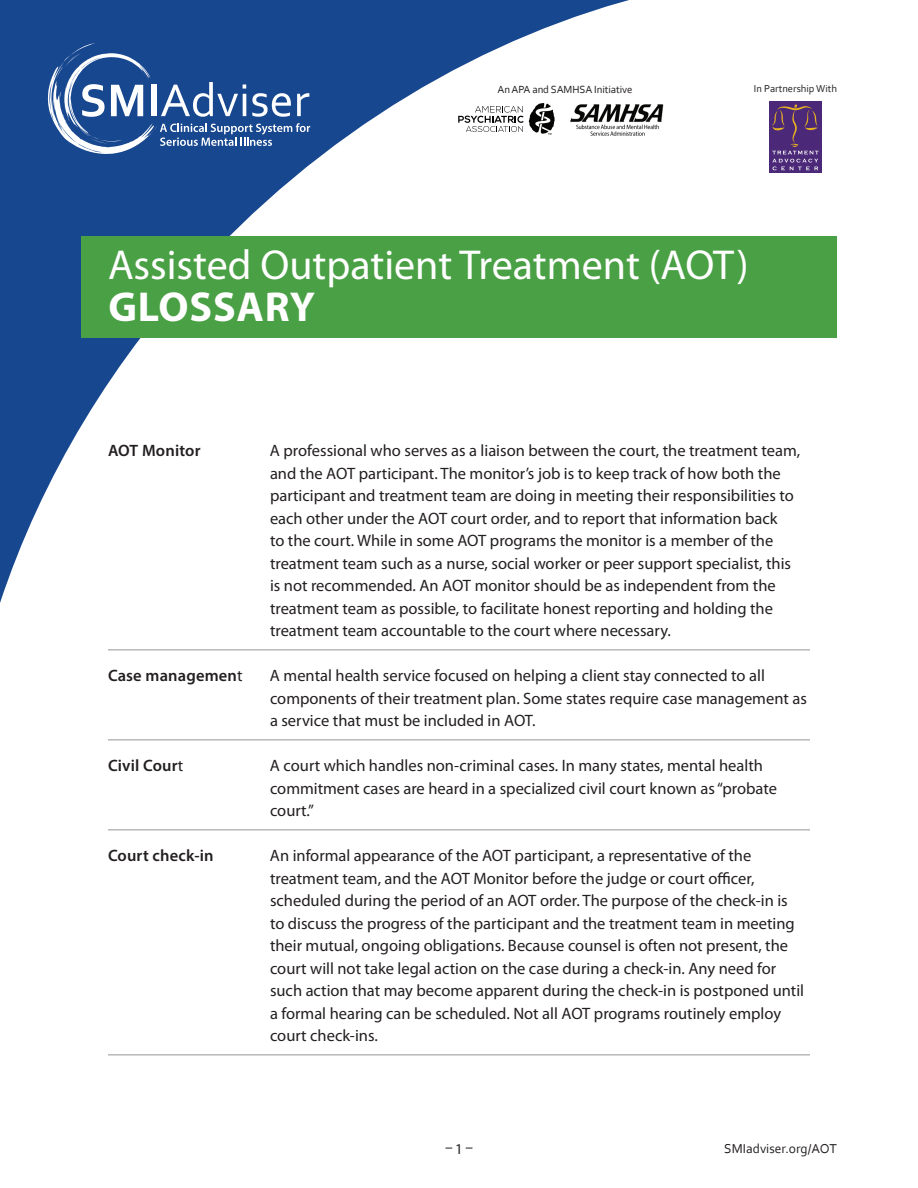
<style>
.page{position:relative;width:918px;height:1188px;background:#fff}
.page>*{position:absolute;margin:0;border:0;box-sizing:border-box;transform-origin:0 0}
.t1{font:42px/42px "Myriad Pro";color:#fff}
.glossary{font:16.5px/22.5px "Myriad Pro";color:#231f20}
.glossary-2{font:600 16.5px "Myriad Pro";letter-spacing:.01em;color:#231f20}
.t2{font:15px "Myriad Pro";color:#231f20}
.t3{font:13.5px "Corbel";color:#231f20}
.t4{font:10.8px "Corbel";letter-spacing:-.01em;color:#231f20}
.t5{font:10.5px "Corbel";color:#231f20}
.s1{font-weight:700}
.s2{font-weight:400}
</style>
<div class="page">
<svg style="left:0;top:0;width:629px;height:603px"></svg>
<div style="left:81px;top:236px;width:756px;height:102px;background:#4aa045"></div>
<div style="left:769px;top:101px;width:53px;height:72px;background:#4c2978"></div>
<svg style="left:772px;top:104px;width:47px;height:66px"></svg>
<svg style="left:48px;top:43px;width:262px;height:111px"></svg>
<img style="left:570px;top:100px;width:94px;height:42px">
<div style="left:449px;top:95px;width:114px;height:42px;background:#fff"></div>
<svg style="left:458px;top:103px;width:97px;height:32px"></svg>
<hr style="left:108px;top:650px;width:702px;height:1px;background:#939598">
<hr style="left:108px;top:740px;width:702px;height:1px;background:#939598">
<hr style="left:108px;top:830px;width:702px;height:1px;background:#939598">
<hr style="left:108px;top:1054px;width:702px;height:1px;background:#939598">
<p class="t4" style="left:498px;top:82px;width:137px">An APA and SAMHSA Initiative</p>
<p class="t5" style="left:754px;top:82px;width:85px">In Partnership With</p>
<p class="t1" style="left:108px;top:243px;width:642px">Assisted Outpatient Treatment (AOT)<br><span class="s1">GLOSSARY</span></p>
<p class="glossary-2" style="left:108px;top:440px;width:94px">AOT Monitor</p>
<p class="glossary" style="left:270px;top:439px;width:532px">A professional who serves as a liaison between the court, the treatment team, and the AOT participant. The monitor’s job is to keep track of how both the participant and treatment team are doing in meeting their responsibilities to each other under the AOT court order, and to report that information back<br>to the court. While in some AOT programs the monitor is a member of the treatment team such as a nurse, social worker or peer support specialist, this is not recommended. An AOT monitor should be as independent from the treatment team as possible, to facilitate honest reporting and holding the treatment team accountable to the court where necessary.</p>
<p class="glossary-2" style="left:108px;top:665px;width:136px">Case managemen<span class="s2">t</span></p>
<p class="glossary" style="left:270px;top:664px;width:538px">A mental health service focused on helping a client stay connected to all components of their treatment plan. Some states require case management as a service that must be included in AOT.</p>
<p class="glossary-2" style="left:108px;top:755px;width:77px">Civil Cour<span class="s2">t</span></p>
<p class="glossary" style="left:270px;top:754px;width:509px">A court which handles non-criminal cases. In many states, mental health commitment cases are heard in a specialized civil court known as “probate court.”</p>
<p class="glossary-2" style="left:108px;top:845px;width:107px">Court check-in</p>
<p class="glossary" style="left:270px;top:844px;width:536px">An informal appearance of the AOT participant, a representative of the treatment team, and the AOT Monitor before the judge or court officer, scheduled during the period of an AOT order. The purpose of the check-in is to discuss the progress of the participant and the treatment team in meeting their mutual, ongoing obligations. Because counsel is often not present, the court will not take legal action on the case during a check-in. Any need for such action that may become apparent during the check-in is postponed until a formal hearing can be scheduled. Not all AOT programs routinely employ court check-ins.</p>
<p class="t2" style="left:455px;top:1139px;width:9px">1</p>
<p class="t3" style="left:724px;top:1140px;width:114px">SMIadviser.org/AOT</p>
</div>
